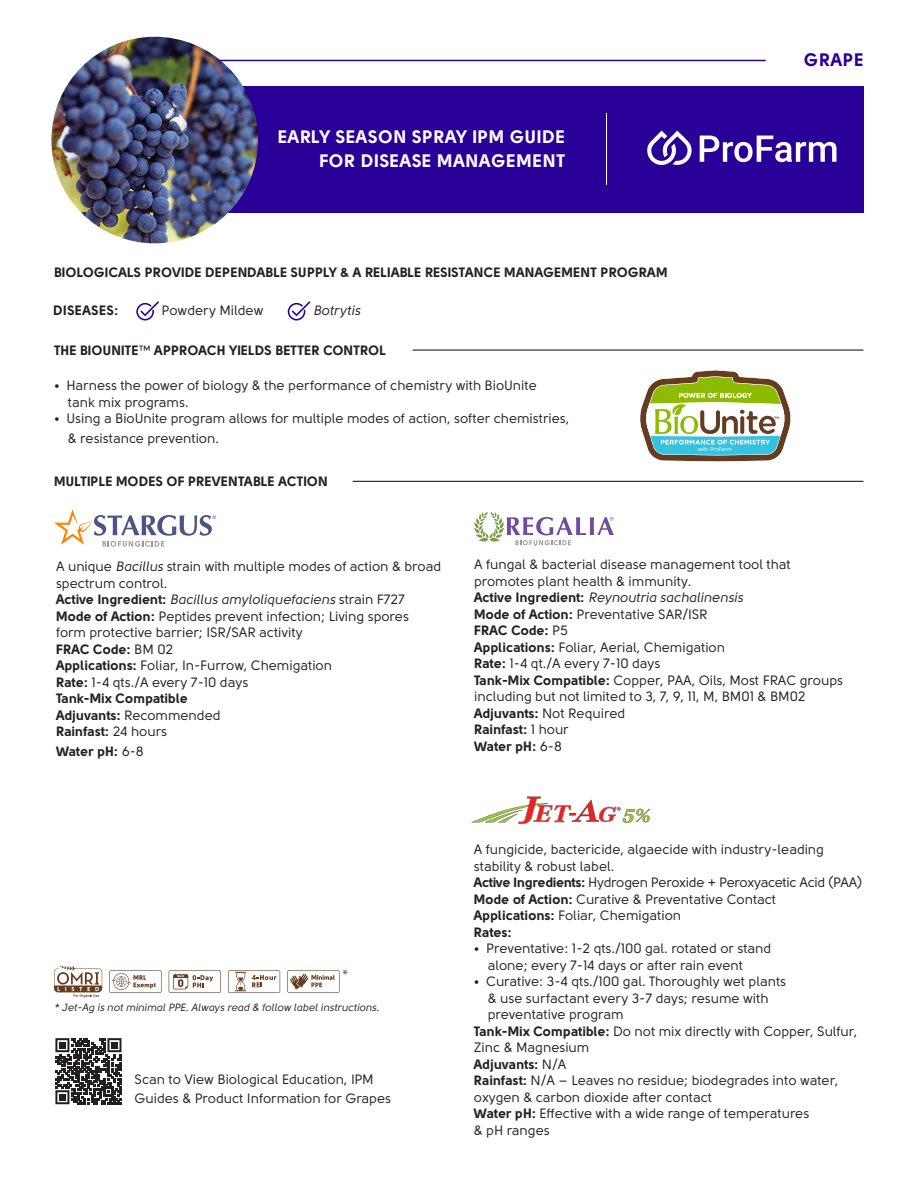
<style>
.page{position:relative;width:918px;height:1188px;background:#fff}
.page>*{position:absolute;margin:0;border:0;box-sizing:border-box;transform-origin:0 0}
.t1{font:18px "Solomon Sans Bold";letter-spacing:.025em;color:#fff}
.t2{font:18px "Solomon Sans Bold";letter-spacing:.025em;color:#290098}
.t3{font:13.5px/16.5px "Solomon Sans Normal";color:#231f20}
.t4{font:13.5px "Solomon Sans Bold";color:#231f20}
.t5{font:13.5px "Solomon Sans Normal Italic";color:#231f20}
.t6{font:13.5px "Solomon Sans Normal";letter-spacing:-.02em;color:#231f20}
.t7{font:13.5px "Solomon Sans Bold";letter-spacing:.025em;color:#231f20}
.t8{font:13.5px "Myriad Pro";color:#653c20}
.t9{font:10.5px "Solomon Sans Normal Italic";color:#231f20}
.t10{font:5.55px "Solomon Sans Normal";color:#fff}
.s1{font-family:"Solomon Sans Normal"}
.s2{font-family:"Solomon Sans Normal Italic"}
.s3{font-family:"Solomon Sans Bold"}
</style>
<div class="page">
<svg style="left:136px;top:301px;width:23px;height:19px"></svg>
<svg style="left:288px;top:301px;width:22px;height:19px"></svg>
<hr style="left:134px;top:60px;width:632px;height:1px;background:#290098">
<div style="left:152px;top:87px;width:712px;height:126px;background:#290098"></div>
<hr style="left:606px;top:113px;width:1px;height:72px;background:#fff">
<img style="left:51px;top:37px;width:207px;height:206px;border-radius:103px">
<svg style="left:700px;top:136px;width:137px;height:26px"></svg>
<svg style="left:647px;top:131px;width:45px;height:34px"></svg>
<hr style="left:353px;top:481px;width:511px;height:1px;background:#231f20">
<hr style="left:413px;top:350px;width:451px;height:1px;background:#231f20">
<svg style="left:471px;top:796px;width:180px;height:29px"></svg>
<svg style="left:54px;top:509px;width:162px;height:38px"></svg>
<svg style="left:54px;top:965px;width:48px;height:33px"></svg>
<svg style="left:287px;top:970px;width:53px;height:23px"></svg>
<svg style="left:169px;top:970px;width:52px;height:23px"></svg>
<svg style="left:109px;top:970px;width:53px;height:23px"></svg>
<svg style="left:228px;top:970px;width:52px;height:23px"></svg>
<svg style="left:640px;top:370px;width:151px;height:92px"></svg>
<svg style="left:474px;top:512px;width:140px;height:33px"></svg>
<svg style="left:55px;top:1038px;width:67px;height:67px"></svg>
<p class="t1" style="left:278px;top:126px;width:289px">EARLY SEASON SPRAY IPM GUIDE</p>
<p class="t1" style="left:319px;top:150px;width:247px">FOR DISEASE MANAGEMENT</p>
<p class="t4" style="left:54px;top:265px;width:615px">BIOLOGICALS PROVIDE DEPENDABLE SUPPLY &amp; A RELIABLE RESISTANCE MANAGEMENT PROGRAM</p>
<p class="t7" style="left:53px;top:303px;width:67px">DISEASES:</p>
<p class="t3" style="left:162px;top:303px;width:103px">Powdery Mildew</p>
<p class="t5" style="left:313px;top:303px;width:49px">Botrytis</p>
<p class="t4" style="left:54px;top:342px;width:334px">THE BIOUNITE<span class="s1">™</span> APPROACH YIELDS BETTER CONTROL</p>
<p class="t3" style="left:54px;top:377px;width:484px">• Harness the power of biology &amp; the performance of chemistry with BioUnite</p>
<p class="t3" style="left:68px;top:394px;width:122px">tank mix programs.</p>
<p class="t3" style="left:54px;top:410px;width:517px">• Using a BioUnite program allows for multiple modes of action, softer chemistries,</p>
<p class="t3" style="left:68px;top:430px;width:153px">&amp; resistance prevention.</p>
<p class="t4" style="left:54px;top:473px;width:276px">MULTIPLE MODES OF PREVENTABLE ACTION</p>
<p class="t10" style="left:698px;top:446px;width:35px">with ProFarm</p>
<p class="t2" style="left:804px;top:49px;width:61px">GRAPE</p>
<p class="t3" style="left:56px;top:558px;width:387px">A unique <span class="s2">Bacillus</span> strain with multiple modes of action &amp; broad spectrum control.</p>
<p class="t5" style="left:56px;top:592px;width:350px"><span class="s3">Active Ingredient:</span> Bacillus amyloliquefaciens <span class="s1">strain F727</span></p>
<p class="t3" style="left:56px;top:608px;width:354px"><span class="s3">Mode of Action:</span> Peptides prevent infection; Living spores</p>
<p class="t3" style="left:56px;top:624px;width:248px">form protective barrier; ISR/SAR activity</p>
<p class="t4" style="left:56px;top:641px;width:119px">FRAC Code: <span class="s1">BM 02</span></p>
<p class="t3" style="left:56px;top:657px;width:278px"><span class="s3">Applications:</span> Foliar, In-Furrow, Chemigation</p>
<p class="t3" style="left:56px;top:674px;width:194px"><span class="s3">Rate:</span> 1-4 qts./A every 7-10 days</p>
<p class="t4" style="left:56px;top:690px;width:133px">Tank-Mix Compatible</p>
<p class="t3" style="left:56px;top:707px;width:166px"><span class="s3">Adjuvants:</span> Recommended</p>
<p class="t4" style="left:56px;top:723px;width:113px">Rainfast: <span class="s1">24 hours</span></p>
<p class="t4" style="left:56px;top:743px;width:89px">Water pH: <span class="s1">6-8</span></p>
<p class="t3" style="left:474px;top:557px;width:318px">A fungal &amp; bacterial disease management tool that</p>
<p class="t3" style="left:474px;top:573px;width:219px">promotes plant health &amp; immunity.</p>
<p class="t5" style="left:474px;top:590px;width:271px"><span class="s3">Active Ingredient:</span> Reynoutria sachalinensis</p>
<p class="t3" style="left:474px;top:606px;width:235px"><span class="s3">Mode of Action:</span> Preventative SAR/ISR</p>
<p class="t4" style="left:474px;top:623px;width:95px">FRAC Code: <span class="s1">P5</span></p>
<p class="t3" style="left:474px;top:639px;width:252px"><span class="s3">Applications:</span> Foliar, Aerial, Chemigation</p>
<p class="t3" style="left:474px;top:656px;width:188px"><span class="s3">Rate:</span> 1-4 qt./A every 7-10 days</p>
<p class="t3" style="left:474px;top:672px;width:370px"><span class="s3">Tank-Mix Compatible:</span> Copper, PAA, Oils, Most FRAC groups including but not limited to 3, 7, 9, 11, M, BM01 &amp; BM02</p>
<p class="t3" style="left:474px;top:705px;width:153px"><span class="s3">Adjuvants:</span> Not Required</p>
<p class="t4" style="left:474px;top:722px;width:96px">Rainfast: <span class="s1">1 hour</span></p>
<p class="t4" style="left:474px;top:738px;width:89px">Water pH: <span class="s1">6-8</span></p>
<p class="t8" style="left:342px;top:966px;width:7px">*</p>
<p class="t9" style="left:54px;top:1002px;width:327px">* Jet-Ag is not minimal PPE. Always read &amp; follow label instructions.</p>
<p class="t3" style="left:135px;top:1069px;width:258px;line-height:19.5px">Scan to View Biological Education, IPM<br>Guides &amp; Product Information for Grapes</p>
<p class="t3" style="left:474px;top:841px;width:352px">A fungicide, bactericide, algaecide with industry-leading stability &amp; robust label.</p>
<p class="t6" style="left:474px;top:875px;width:390px"><span class="s3">Active Ingredients:</span> Hydrogen Peroxide + Peroxyacetic Acid (PAA)</p>
<p class="t3" style="left:474px;top:891px;width:304px"><span class="s3">Mode of Action:</span> Curative &amp; Preventative Contact</p>
<p class="t3" style="left:474px;top:907px;width:209px"><span class="s3">Applications:</span> Foliar, Chemigation</p>
<p class="t4" style="left:474px;top:924px;width:39px">Rates:</p>
<p class="t3" style="left:488px;top:940px;width:285px;text-indent:-14px">• Preventative: 1-2 qts./100 gal. rotated or stand alone; every 7-14 days or after rain event</p>
<p class="t3" style="left:488px;top:973px;width:300px;text-indent:-14px">• Curative: 3-4 qts./100 gal. Thoroughly wet plants &amp; use surfactant every 3-7 days; resume with preventative program</p>
<p class="t3" style="left:474px;top:1023px;width:385px"><span class="s3">Tank-Mix Compatible:</span> Do not mix directly with Copper, Sulfur,<br>Zinc &amp; Magnesium</p>
<p class="t4" style="left:474px;top:1056px;width:94px">Adjuvants: <span class="s1">N/A</span></p>
<p class="t3" style="left:474px;top:1072px;width:366px"><span class="s3">Rainfast:</span> N/A – Leaves no residue; biodegrades into water, oxygen &amp; carbon dioxide after contact</p>
<p class="t3" style="left:474px;top:1105px;width:337px"><span class="s3">Water pH:</span> Effective with a wide range of temperatures &amp; pH ranges</p>
</div>
